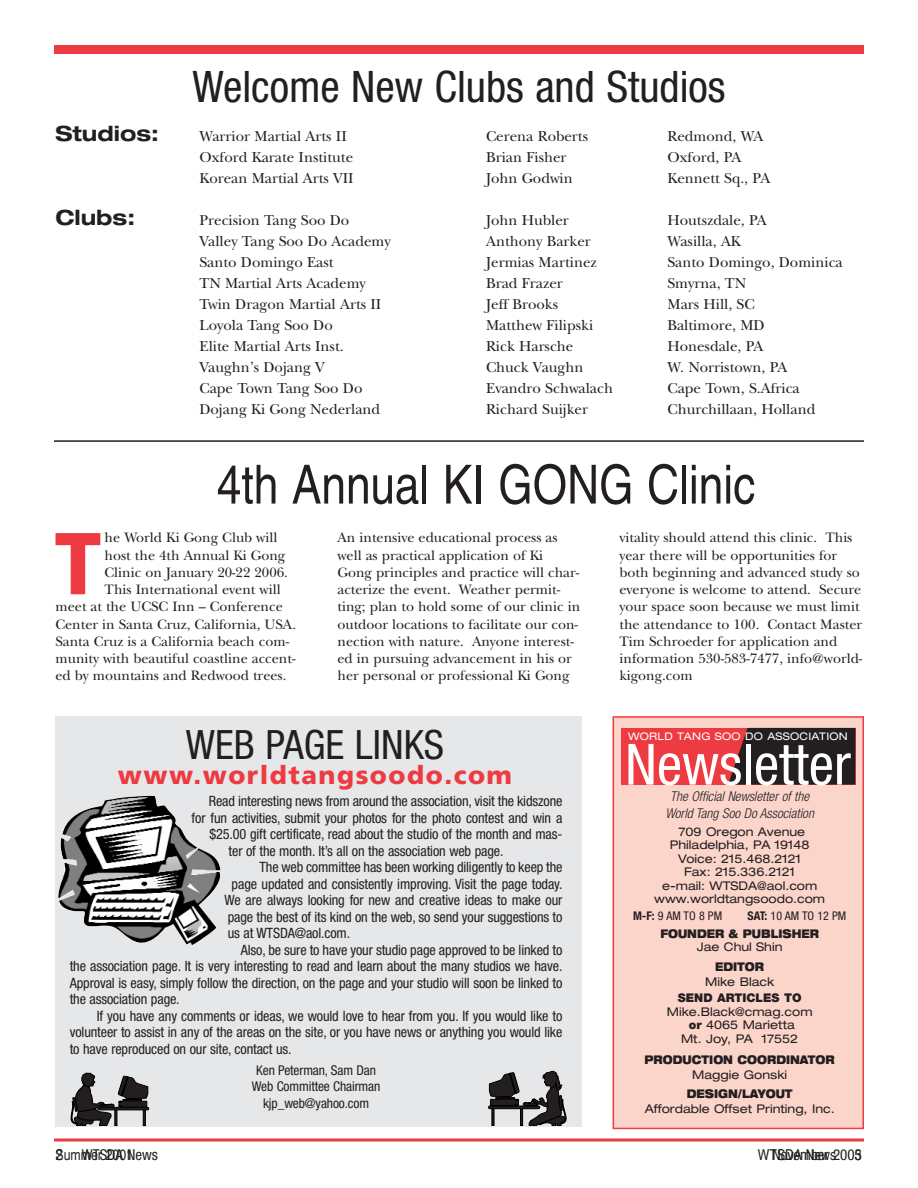
<style>
.page{position:relative;width:918px;height:1188px;background:#fff}
.page>*{position:absolute;margin:0;border:0;box-sizing:border-box;transform-origin:0 0}
.t1{font:600 91.65px "Franklin Got T";color:#ee3a41}
.t2{font:condensed 57px "Helvetica Neue";color:#fff}
.t3{font:condensed 54px "Helvetica";color:#231f20}
.t4{font:condensed 43.5px "Helvetica Neue";color:#231f20}
.t5{font:condensed 40.5px "Helvetica Neue";color:#231f20}
.t6{font:900 25.5px "Frutiger";letter-spacing:.06em;color:#ee3a41}
.t7{font:700 expanded 21px "Helvetica Neue";color:#231f20}
.t8{font:15px "New Baskerville";color:#231f20}
.t9{font:condensed 15px "Helvetica Neue";color:#231f20}
.t10{font:condensed 15px "Helvetica";color:#231f20}
.t11{font:condensed 14.25px "Helvetica Neue";letter-spacing:-.01em;color:#231f20}
.t12{font:14.25px/17.2px "New Baskerville";color:#231f20}
.t13{font:condensed 13.5px/16.5px "Helvetica Neue";letter-spacing:-.01em;color:#231f20;text-align:center}
.t14{font:italic 300 condensed 13.5px/16.5px "Helvetica Neue";color:#231f20;text-align:center}
.t15{font:expanded 12px/13.5px "Helvetica Neue";color:#231f20;text-align:center}
.t16{font:900 expanded 12px/18px "Helvetica Neue";color:#231f20;scale:.8 1}
.t17{font:900 12px "Helvetica Neue";color:#231f20}
.t18{font:condensed 12px "Helvetica Neue";color:#231f20}
.t19{font:expanded 10.5px "Helvetica Neue";letter-spacing:.025em;color:#fff}
.s1{font-weight:700}
.s2{font-weight:700;font-stretch:condensed}
.s3{font-weight:400;font-stretch:condensed}
.s4{font-weight:900;font-stretch:normal}
</style>
<div class="page">
<div style="left:54px;top:45px;width:810px;height:9px;background:#ee3a41"></div>
<svg style="left:54px;top:1138px;width:810px;height:4px;background:#f26b70"></svg>
<div style="left:613px;top:717px;width:250px;height:411px;background:#fcd5ca"></div>
<div style="left:613px;top:716px;width:251px;height:413px;border:2px solid #ee3a41"></div>
<div style="left:621px;top:728px;width:235px;height:57px;background:#ee3a41"></div>
<svg style="left:728px;top:728px;width:127px;height:57px;background:#342122"></svg>
<div style="left:55px;top:716px;width:527px;height:411px;background:#e6e7e9"></div>
<svg style="left:71px;top:1073px;width:78px;height:53px"></svg>
<svg style="left:488px;top:1071px;width:78px;height:55px"></svg>
<img style="left:58px;top:796px;width:163px;height:149px">
<hr style="left:54px;top:440px;width:810px;height:2px;background:#231f20">
<h3 class="t4" style="left:192px;top:70px;width:535px">Welcome New Clubs and Studios</h3>
<h3 class="t7" style="left:56px;top:125px;width:105px">Studios:</h3>
<p class="t8" style="left:200px;top:130px;width:149px">Warrior Martial Arts II</p>
<p class="t8" style="left:486px;top:130px;width:104px">Cerena Roberts</p>
<p class="t8" style="left:668px;top:130px;width:97px">Redmond, WA</p>
<p class="t8" style="left:200px;top:151px;width:155px">Oxford Karate Institute</p>
<p class="t8" style="left:486px;top:151px;width:82px">Brian Fisher</p>
<p class="t8" style="left:668px;top:151px;width:75px">Oxford, PA</p>
<p class="t8" style="left:200px;top:172px;width:156px">Korean Martial Arts VII</p>
<p class="t8" style="left:486px;top:172px;width:88px">John Godwin</p>
<p class="t8" style="left:667px;top:172px;width:104px">Kennett Sq., PA</p>
<h3 class="t7" style="left:56px;top:209px;width:81px">Clubs:</h3>
<p class="t8" style="left:200px;top:214px;width:151px">Precision Tang Soo Do</p>
<p class="t8" style="left:486px;top:214px;width:84px">John Hubler</p>
<p class="t8" style="left:667px;top:214px;width:101px">Houtszdale, PA</p>
<p class="t8" style="left:200px;top:235px;width:193px">Valley Tang Soo Do Academy</p>
<p class="t8" style="left:486px;top:235px;width:106px">Anthony Barker</p>
<p class="t8" style="left:668px;top:235px;width:75px">Wasilla, AK</p>
<p class="t8" style="left:200px;top:256px;width:136px">Santo Domingo East</p>
<p class="t8" style="left:486px;top:256px;width:112px">Jermias Martinez</p>
<p class="t8" style="left:667px;top:256px;width:177px">Santo Domingo, Dominica</p>
<p class="t8" style="left:200px;top:277px;width:168px">TN Martial Arts Academy</p>
<p class="t8" style="left:486px;top:277px;width:78px">Brad Frazer</p>
<p class="t8" style="left:668px;top:277px;width:80px">Smyrna, TN</p>
<p class="t8" style="left:200px;top:298px;width:183px">Twin Dragon Martial Arts II</p>
<p class="t8" style="left:486px;top:298px;width:74px">Jeff Brooks</p>
<p class="t8" style="left:667px;top:298px;width:89px">Mars Hill, SC</p>
<p class="t8" style="left:200px;top:319px;width:135px">Loyola Tang Soo Do</p>
<p class="t8" style="left:486px;top:319px;width:109px">Matthew Filipski</p>
<p class="t8" style="left:667px;top:319px;width:99px">Baltimore, MD</p>
<p class="t8" style="left:200px;top:340px;width:146px">Elite Martial Arts Inst.</p>
<p class="t8" style="left:486px;top:340px;width:89px">Rick Harsche</p>
<p class="t8" style="left:667px;top:340px;width:98px">Honesdale, PA</p>
<p class="t8" style="left:200px;top:361px;width:127px">Vaughn’s Dojang V</p>
<p class="t8" style="left:486px;top:361px;width:99px">Chuck Vaughn</p>
<p class="t8" style="left:667px;top:361px;width:121px">W. Norristown, PA</p>
<p class="t8" style="left:200px;top:382px;width:164px">Cape Town Tang Soo Do</p>
<p class="t8" style="left:486px;top:382px;width:128px">Evandro Schwalach</p>
<p class="t8" style="left:668px;top:382px;width:134px">Cape Town, S.Africa</p>
<p class="t8" style="left:200px;top:403px;width:182px">Dojang Ki Gong Nederland</p>
<p class="t8" style="left:486px;top:403px;width:104px">Richard Suijker</p>
<p class="t8" style="left:667px;top:403px;width:149px">Churchillaan, Holland</p>
<h3 class="t3" style="left:217px;top:465px;width:540px">4th Annual KI GONG Clinic</h3>
<p class="t12" style="left:620px;top:531px;width:244px">vitality should attend this clinic. This year there will be opportunities for both beginning and advanced study so everyone is welcome to attend. Secure your space soon because we must limit the attendance to 100. Contact Master Tim Schroeder for application and information 530-583-7477, info@world&shy;kigong.com</p>
<p class="t12" style="left:337px;top:531px;width:244px">An intensive educational process as well as practical application of Ki Gong principles and practice will char&shy;acterize the event. Weather permit&shy;ting; plan to hold some of our clinic in outdoor locations to facilitate our con&shy;nection with nature. Anyone interest&shy;ed in pursuing advancement in his or her personal or professional Ki Gong</p>
<h1 class="t1" style="left:56px;top:529px;width:46px">T</h1>
<p class="t12" style="left:105px;top:531px;width:174px">he World Ki Gong Club will</p>
<p class="t12" style="left:105px;top:548px;width:182px">host the 4th Annual Ki Gong</p>
<p class="t12" style="left:105px;top:565px;width:185px">Clinic on January 20-22 2006.</p>
<p class="t12" style="left:105px;top:583px;width:178px">This International event will</p>
<p class="t12" style="left:55px;top:600px;width:229px">meet at the UCSC Inn – Conference</p>
<p class="t12" style="left:55px;top:617px;width:242px">Center in Santa Cruz, California, USA.</p>
<p class="t12" style="left:55px;top:634px;width:235px">Santa Cruz is a California beach com-</p>
<p class="t12" style="left:55px;top:652px;width:241px">munity with beautiful coastline accent-</p>
<p class="t12" style="left:55px;top:669px;width:232px">ed by mountains and Redwood trees.</p>
<h3 class="t5" style="left:186px;top:730px;width:260px">WEB PAGE LINKS</h3>
<h3 class="t6" style="left:118px;top:765px;width:396px">www.worldtangsoodo.com</h3>
<p class="t11" style="left:209px;top:796px;width:355px">Read interesting news from around the association, visit the kidszone</p>
<p class="t11" style="left:192px;top:813px;width:372px">for fun activities, submit your photos for the photo contest and win a</p>
<p class="t11" style="left:209px;top:829px;width:355px">$25.00 gift certificate, read about the studio of the month and mas-</p>
<p class="t11" style="left:229px;top:846px;width:276px">ter of the month. It’s all on the association web page.</p>
<p class="t11" style="left:259px;top:862px;width:305px">The web committee has been working diligently to keep the</p>
<p class="t11" style="left:232px;top:879px;width:332px">page updated and consistently improving. Visit the page today.</p>
<p class="t11" style="left:225px;top:895px;width:340px">We are always looking for new and creative ideas to make our</p>
<p class="t11" style="left:228px;top:912px;width:336px">page the best of its kind on the web, so send your suggestions to</p>
<p class="t11" style="left:228px;top:928px;width:124px">us at WTSDA@aol.com.</p>
<p class="t11" style="left:241px;top:945px;width:323px">Also, be sure to have your studio page approved to be linked to</p>
<p class="t11" style="left:70px;top:961px;width:494px">the association page. It is very interesting to read and learn about the many studios we have.</p>
<p class="t11" style="left:70px;top:978px;width:494px">Approval is easy, simply follow the direction, on the page and your studio will soon be linked to</p>
<p class="t11" style="left:70px;top:994px;width:112px">the association page.</p>
<p class="t11" style="left:97px;top:1011px;width:467px">If you have any comments or ideas, we would love to hear from you. If you would like to</p>
<p class="t11" style="left:70px;top:1027px;width:494px">volunteer to assist in any of the areas on the site, or you have news or anything you would like</p>
<p class="t11" style="left:70px;top:1044px;width:223px">to have reproduced on our site, contact us.</p>
<p class="t13" style="left:252px;top:1063px;width:130px">Ken Peterman, Sam Dan<br>Web Committee Chairman kjp_web@yahoo.com</p>
<p class="t19" style="left:628px;top:732px;width:221px">WORLD TANG SOO DO ASSOCIATION</p>
<h2 class="t2" style="left:625px;top:744px;width:227px">Newsletter</h2>
<p class="t14" style="left:665px;top:789px;width:150px">The Official Newsletter of the<br>World Tang Soo Do Association</p>
<p class="t15" style="left:654px;top:826px;width:173px">709 Oregon Avenue<br>Philadelphia, PA 19148<br>Voice: 215.468.2121<br>Fax: 215.336.2121<br>e-mail: WTSDA@aol.com www.worldtangsoodo.com</p>
<p class="t18" style="left:633px;top:911px;width:91px"><span class="s1">M-F:</span> 9 AM TO 8 PM</p>
<p class="t16" style="left:660px;top:908px;width:234px;text-indent:87px"><span class="s2">SAT:</span> <span class="s3">10 AM TO 12 PM<br></span>FOUNDER &amp; PUBLISHER</p>
<p class="t15" style="left:697px;top:941px;width:87px">Jae Chul Shin</p>
<p class="t16" style="left:715px;top:959px;width:63px">EDITOR</p>
<p class="t15" style="left:705px;top:976px;width:70px">Mike Black</p>
<p class="t17" style="left:678px;top:994px;width:125px">SEND ARTICLES TO</p>
<p class="t15" style="left:667px;top:1006px;width:147px">Mike.Black@cmag.com <span class="s4">or</span> 4065 Marietta<br>Mt. Joy, PA 17552</p>
<p class="t16" style="left:645px;top:1052px;width:239px">PRODUCTION COORDINATOR</p>
<p class="t15" style="left:692px;top:1069px;width:96px">Maggie Gonski</p>
<p class="t16" style="left:687px;top:1086px;width:134px">DESIGN/LAYOUT</p>
<p class="t15" style="left:645px;top:1103px;width:192px">Affordable Offset Printing, Inc.</p>
<p class="t10" style="left:56px;top:1149px;width:79px">Summer 2001</p>
<p class="t9" style="left:56px;top:1149px;width:9px">2</p>
<p class="t9" style="left:82px;top:1149px;width:77px">WTSDA News</p>
<p class="t10" style="left:758px;top:1149px;width:80px">WTSDA News</p>
<p class="t10" style="left:855px;top:1149px;width:8px">3</p>
<p class="t9" style="left:772px;top:1149px;width:91px">November 2005</p>
</div>
